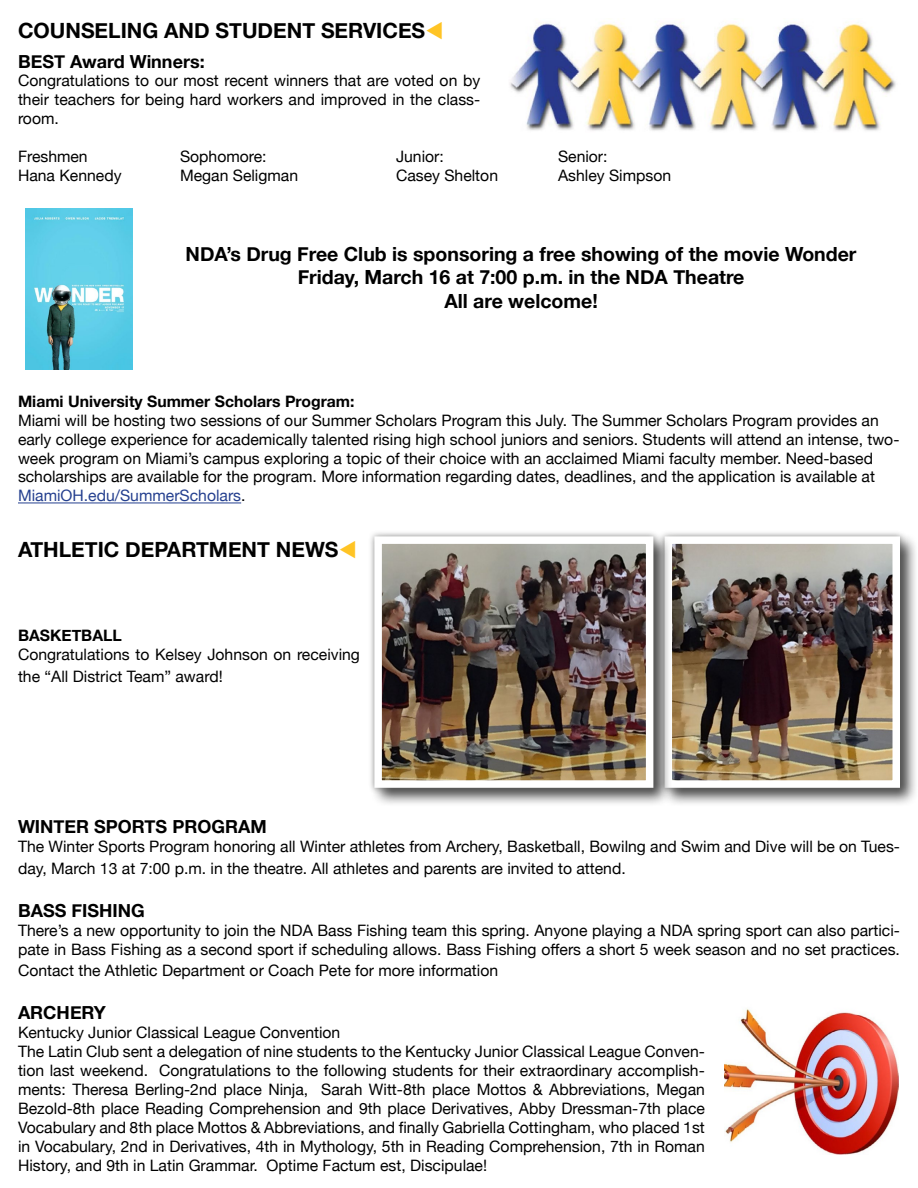
<style>
.page{position:relative;width:918px;height:1188px;background:#fff}
.page>*{position:absolute;margin:0;border:0;box-sizing:border-box;transform-origin:0 0}
.t1{font:700 21px "Helvetica Neue";color:#000}
.t2{font:700 19.5px "Helvetica Neue";color:#000}
.t3{font:700 18px "Helvetica Neue";color:#000}
.t4{font:15.75px/18.9px "Helvetica Neue";color:#000}
.t5{font:700 15.75px "Helvetica Neue";color:#000}
.s1{color:#ffc425}
.s2{color:#25408f}
</style>
<div class="page">
<hr style="left:18px;top:503px;width:223px;height:1px;background:#25408f">
<img style="left:25px;top:209px;width:107px;height:160px">
<img style="left:724px;top:1008px;width:174px;height:147px">
<div style="left:660px;top:532px;width:258px;height:275px;background:#000;opacity:.75"></div>
<div style="left:658px;top:530px;width:249px;height:264px;background:#6b6b69;opacity:.75"></div>
<img style="left:674px;top:545px;width:217px;height:234px">
<div style="left:665px;top:536px;width:235px;height:252px;border:8px solid #fff"></div>
<div style="left:370px;top:532px;width:303px;height:275px;background:#000;opacity:.75"></div>
<div style="left:368px;top:530px;width:292px;height:264px;background:#6b6b69;opacity:.75"></div>
<img style="left:383px;top:545px;width:261px;height:234px">
<div style="left:374px;top:536px;width:279px;height:252px;border:8px solid #fff"></div>
<img style="left:510px;top:22px;width:386px;height:109px">
<p class="t1" style="left:18px;top:15px;width:427px">COUNSELING AND STUDENT SERVICES<span class="s1">▼</span></p>
<p class="t3" style="left:18px;top:47px;width:188px">BEST Award Winners:</p>
<p class="t4" style="left:18px;top:72px;width:464px;text-align:justify">Congratulations to our most recent winners that are voted on by their teachers for being hard workers and improved in the class&shy;room.</p>
<p class="t4" style="left:18px;top:148px;width:71px">Freshmen</p>
<p class="t4" style="left:180px;top:148px;width:88px">Sophomore:</p>
<p class="t4" style="left:396px;top:148px;width:49px">Junior:</p>
<p class="t4" style="left:558px;top:148px;width:51px">Senior:</p>
<p class="t4" style="left:18px;top:167px;width:105px">Hana Kennedy</p>
<p class="t4" style="left:180px;top:167px;width:120px">Megan Seligman</p>
<p class="t4" style="left:396px;top:167px;width:104px">Casey Shelton</p>
<p class="t4" style="left:558px;top:167px;width:115px">Ashley Simpson</p>
<p class="t2" style="left:186px;top:239px;width:672px">NDA’s Drug Free Club is sponsoring a free showing of the movie Wonder</p>
<p class="t2" style="left:298px;top:262px;width:448px">Friday, March 16 at 7:00 p.m. in the NDA Theatre</p>
<p class="t2" style="left:444px;top:286px;width:155px">All are welcome!</p>
<p class="t5" style="left:18px;top:389px;width:338px">Miami University Summer Scholars Program:</p>
<p class="t4" style="left:18px;top:412px;width:883px">Miami will be hosting two sessions of our Summer Scholars Program this July. The Summer Scholars Program provides an early college experience for academically talented rising high school juniors and seniors. Students will attend an intense, two&shy;week program on Miami’s campus exploring a topic of their choice with an acclaimed Miami faculty member. Need-based scholarships are available for the program. More information regarding dates, deadlines, and the application is available at <span class="s2">MiamiOH.edu/SummerScholars</span>.</p>
<p class="t1" style="left:18px;top:533px;width:340px">ATHLETIC DEPARTMENT NEWS<span class="s1">▼</span></p>
<p class="t5" style="left:18px;top:624px;width:105px">BASKETBALL</p>
<p class="t4" style="left:18px;top:645px;width:344px;line-height:21.6px">Congratulations to Kelsey Johnson on receiving the “All District Team” award!</p>
<p class="t3" style="left:18px;top:813px;width:250px">WINTER SPORTS PROGRAM</p>
<p class="t4" style="left:18px;top:837px;width:884px;line-height:21.6px">The Winter Sports Program honoring all Winter athletes from Archery, Basketball, Bowilng and Swim and Dive will be on Tues&shy;day, March 13 at 7:00 p.m. in the theatre. All athletes and parents are invited to attend.</p>
<p class="t3" style="left:18px;top:896px;width:128px">BASS FISHING</p>
<p class="t4" style="left:18px;top:922px;width:884px">There’s a new opportunity to join the NDA Bass Fishing team this spring. Anyone playing a NDA spring sport can also partici&shy;pate in Bass Fishing as a second sport if scheduling allows. Bass Fishing offers a short 5 week season and no set practices.</p>
<p class="t4" style="left:18px;top:962px;width:482px">Contact the Athletic Department or Coach Pete for more information</p>
<p class="t3" style="left:18px;top:999px;width:90px">ARCHERY</p>
<p class="t4" style="left:18px;top:1024px;width:324px">Kentucky Junior Classical League Convention</p>
<p class="t4" style="left:18px;top:1043px;width:688px;text-align:justify">The Latin Club sent a delegation of nine students to the Kentucky Junior Classical League Conven&shy;tion last weekend. Congratulations to the following students for their extraordinary accomplish&shy;ments: Theresa Berling-2nd place Ninja, Sarah Witt-8th place Mottos &amp; Abbreviations, Megan Bezold-8th place Reading Comprehension and 9th place Derivatives, Abby Dressman-7th place Vocabulary and 8th place Mottos &amp; Abbreviations, and finally Gabriella Cottingham, who placed 1st in Vocabulary, 2nd in Derivatives, 4th in Mythology, 5th in Reading Comprehension, 7th in Roman History, and 9th in Latin Grammar. Optime Factum est, Discipulae!</p>
</div>
